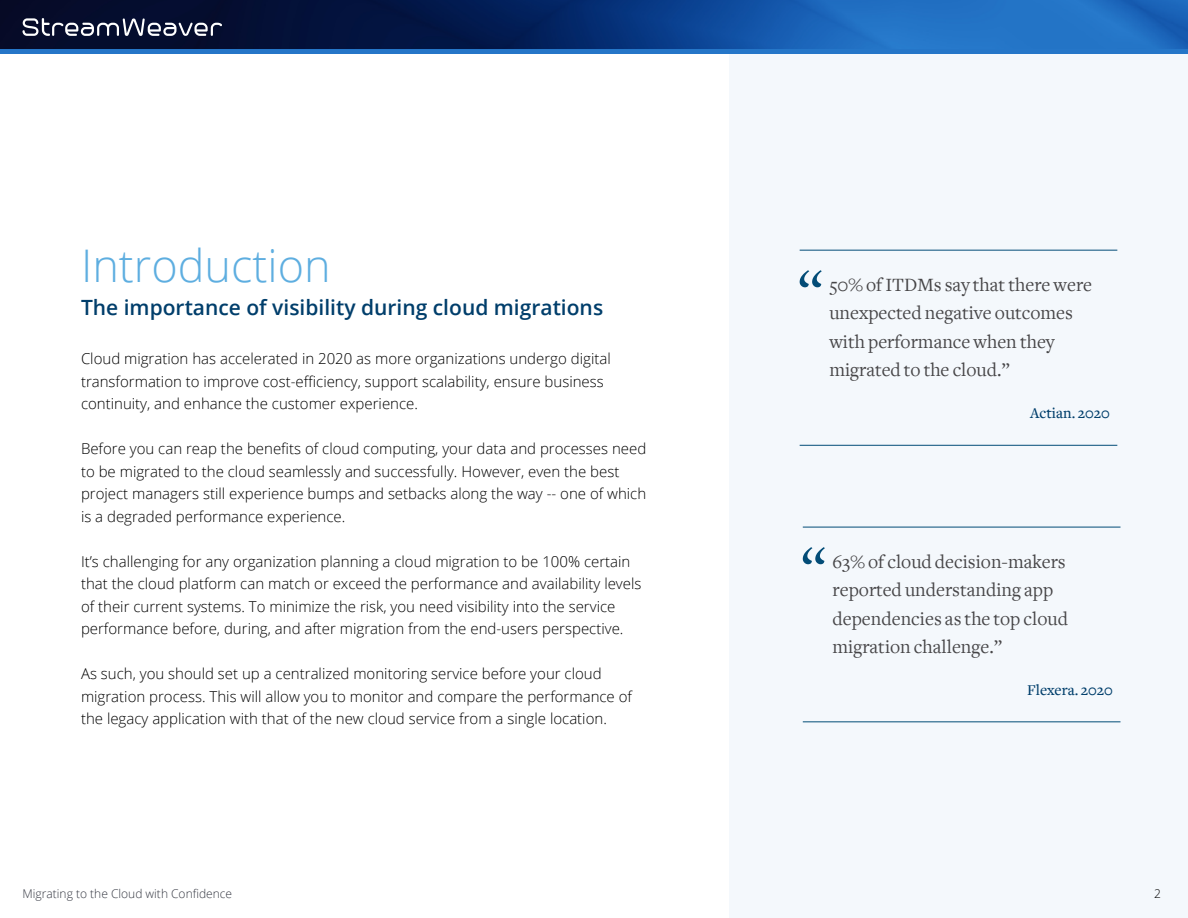
<style>
.page{position:relative;width:1188px;height:918px;background:#fff}
.page>*{position:absolute;margin:0;border:0;box-sizing:border-box;transform-origin:0 0}
.t1{font:60px "Freight Text";color:#024c77}
.t2{font:300 45px "Open Sans";color:#5eaee0}
.t3{font:600 21px "Open Sans";color:#003e6b}
.t4{font:19.5px/28.5px "Freight Text";color:#464547}
.t5{font:500 15.6px "Freight Text";color:#003e6b}
.t6{font:300 15px/22.5px "Open Sans";color:#000}
.t7{font:300 12px "Open Sans";color:#343741}
.t8{font:300 12px "Open Sans";color:#000}
</style>
<div class="page">
<div style="left:729px;top:0;width:459px;height:918px;background:#f4f8fc"></div>
<img style="left:0;top:0;width:1188px;height:50px">
<hr style="left:0;top:50px;width:1188px;height:4px;background:#2576c8">
<hr style="left:800px;top:250px;width:317px;height:1px;background:#024c77">
<hr style="left:800px;top:445px;width:317px;height:1px;background:#024c77">
<svg style="left:22px;top:18px;width:200px;height:18px"></svg>
<hr style="left:803px;top:527px;width:318px;height:1px;background:#024c77">
<hr style="left:803px;top:721px;width:318px;height:1px;background:#024c77">
<h2 class="t2" style="left:81px;top:235px;width:251px">Introduction</h2>
<h3 class="t3" style="left:81px;top:293px;width:524px">The importance of visibility during cloud migrations</h3>
<p class="t6" style="left:81px;top:347px;width:531px">Cloud migration has accelerated in 2020 as more organizations undergo digital transformation to improve cost-efficiency, support scalability, ensure business continuity, and enhance the customer experience.</p>
<p class="t6" style="left:81px;top:437px;width:567px">Before you can reap the benefits of cloud computing, your data and processes need to be migrated to the cloud seamlessly and successfully. However, even the best project managers still experience bumps and setbacks along the way -- one of which is a degraded performance experience.</p>
<p class="t6" style="left:81px;top:550px;width:562px">It’s challenging for any organization planning a cloud migration to be 100% certain that the cloud platform can match or exceed the performance and availability levels of their current systems. To minimize the risk, you need visibility into the service performance before, during, and after migration from the end-users perspective.</p>
<p class="t6" style="left:81px;top:662px;width:553px">As such, you should set up a centralized monitoring service before your cloud migration process. This will allow you to monitor and compare the performance of the legacy application with that of the new cloud service from a single location.</p>
<h1 class="t1" style="left:798px;top:258px;width:27px">“</h1>
<h3 class="t4" style="left:829px;top:271px;width:264px">50% of ITDMs say that there were unexpected negative outcomes with performance when they migrated to the cloud.”</h3>
<p class="t5" style="left:1030px;top:405px;width:81px">Actian. 2020</p>
<h1 class="t1" style="left:801px;top:535px;width:27px">“</h1>
<h3 class="t4" style="left:833px;top:548px;width:237px">63% of cloud decision-makers reported understanding app dependencies as the top cloud migration challenge.”</h3>
<p class="t5" style="left:1027px;top:682px;width:87px">Flexera. 2020</p>
<p class="t7" style="left:22px;top:886px;width:211px">Migrating to the Cloud with Confidence</p>
<p class="t8" style="left:1154px;top:885px;width:8px">2</p>
</div>
